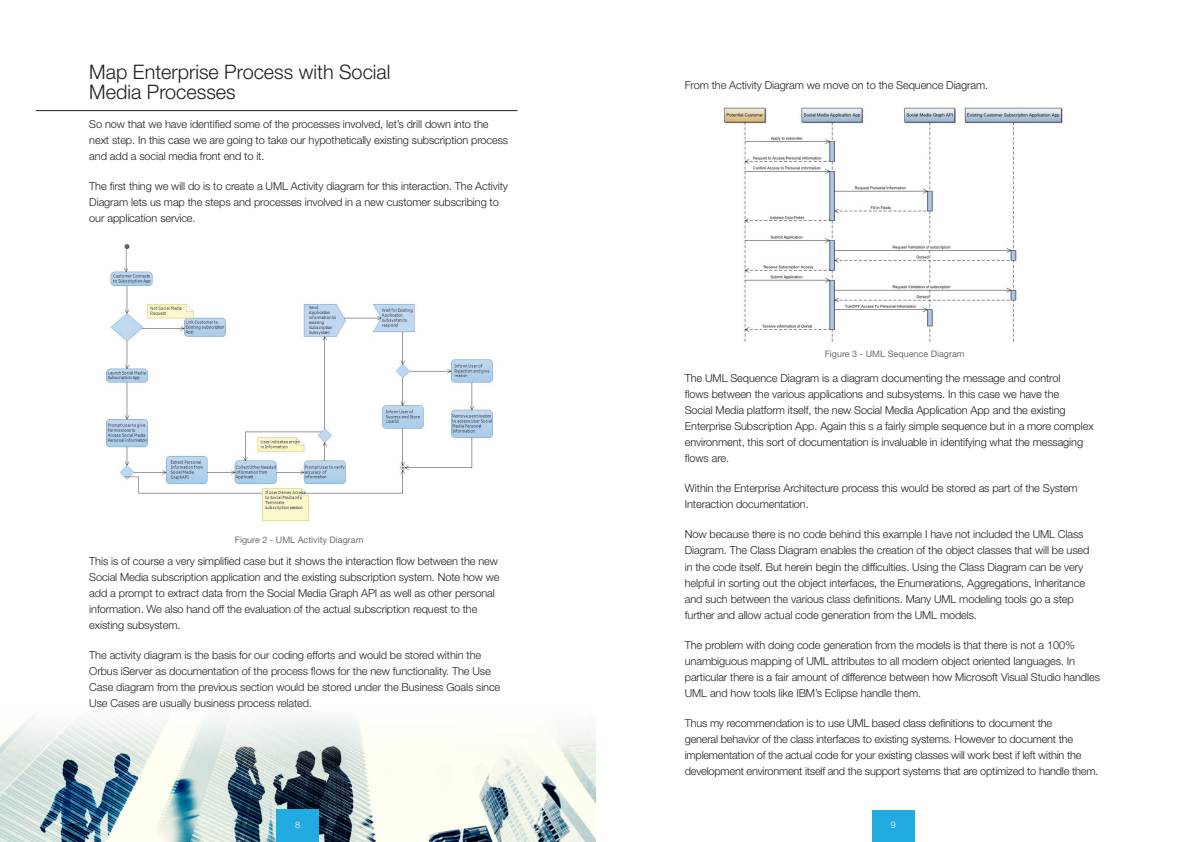
<style>
.page{position:relative;width:1191px;height:842px;background:#fff}
.page>*{position:absolute;margin:0;border:0;box-sizing:border-box;transform-origin:0 0}
.t1{font:300 20px/20px "Helvetica Neue LT Std";color:#231f20}
.t2{font:300 11px/16px "Helvetica Neue LT Std";letter-spacing:-.01em;color:#231f20}
.t3{font:9px "Helvetica Neue LT Std";color:#6c6d70}
.t4{font:300 9px "Helvetica Neue LT Std";color:#fff}
</style>
<div class="page">
<div style="left:872px;top:810px;width:42px;height:32px;background:#22abe0"></div>
<img style="left:0;top:715px;width:595px;height:127px">
<hr style="left:36px;top:110px;width:481px;height:1px;background:#231f20">
<div style="left:276px;top:810px;width:43px;height:32px;background:#22abe0"></div>
<img style="left:104px;top:244px;width:389px;height:278px">
<img style="left:721px;top:107px;width:342px;height:235px">
<p class="t1" style="left:89px;top:61px;width:303px">Map Enterprise Process with Social<br>Media Processes</p>
<p class="t2" style="left:89px;top:116px;width:420px">So now that we have identified some of the processes involved, let’s drill down into the next step. In this case we are going to take our hypothetically existing subscription process and add a social media front end to it.</p>
<p class="t2" style="left:89px;top:178px;width:420px">The first thing we will do is to create a UML Activity diagram for this interaction. The Activity<br>Diagram lets us map the steps and processes involved in a new customer subscribing to our application service.</p>
<p class="t3" style="left:235px;top:534px;width:130px">Figure 2 - UML Activity Diagram</p>
<p class="t2" style="left:89px;top:553px;width:412px">This is of course a very simplified case but it shows the interaction flow between the new Social Media subscription application and the existing subscription system. Note how we add a prompt to extract data from the Social Media Graph API as well as other personal information. We also hand off the evaluation of the actual subscription request to the existing subsystem.</p>
<p class="t2" style="left:89px;top:647px;width:412px">The activity diagram is the basis for our coding efforts and would be stored within the Orbus iServer as documentation of the process flows for the new functionality. The Use Case diagram from the previous section would be stored under the Business Goals since Use Cases are usually business process related.</p>
<p class="t4" style="left:295px;top:819px;width:7px">8</p>
<p class="t2" style="left:685px;top:77px;width:305px">From the Activity Diagram we move on to the Sequence Diagram.</p>
<p class="t3" style="left:824px;top:349px;width:141px">Figure 3 - UML Sequence Diagram</p>
<p class="t2" style="left:685px;top:370px;width:410px">The UML Sequence Diagram is a diagram documenting the message and control<br>flows between the various applications and subsystems. In this case we have the<br>Social Media platform itself, the new Social Media Application App and the existing Enterprise Subscription App. Again this s a fairly simple sequence but in a more complex environment, this sort of documentation is invaluable in identifying what the messaging flows are.</p>
<p class="t2" style="left:685px;top:480px;width:394px">Within the Enterprise Architecture process this would be stored as part of the System<br>Interaction documentation.</p>
<p class="t2" style="left:685px;top:526px;width:406px">Now because there is no code behind this example I have not included the UML Class Diagram. The Class Diagram enables the creation of the object classes that will be used in the code itself. But herein begin the difficulties. Using the Class Diagram can be very helpful in sorting out the object interfaces, the Enumerations, Aggregations, Inheritance and such between the various class definitions. Many UML modeling tools go a step further and allow actual code generation from the UML models.</p>
<p class="t2" style="left:685px;top:636px;width:417px">The problem with doing code generation from the models is that there is not a 100% unambiguous mapping of UML attributes to all modern object oriented languages. In particular there is a fair amount of difference between how Microsoft Visual Studio handles UML and how tools like IBM’s Eclipse handle them.</p>
<p class="t2" style="left:685px;top:715px;width:415px">Thus my recommendation is to use UML based class definitions to document the<br>general behavior of the class interfaces to existing systems. However to document the implementation of the actual code for your existing classes will work best if left within the development environment itself and the support systems that are optimized to handle them.</p>
<p class="t4" style="left:890px;top:819px;width:7px">9</p>
</div>
